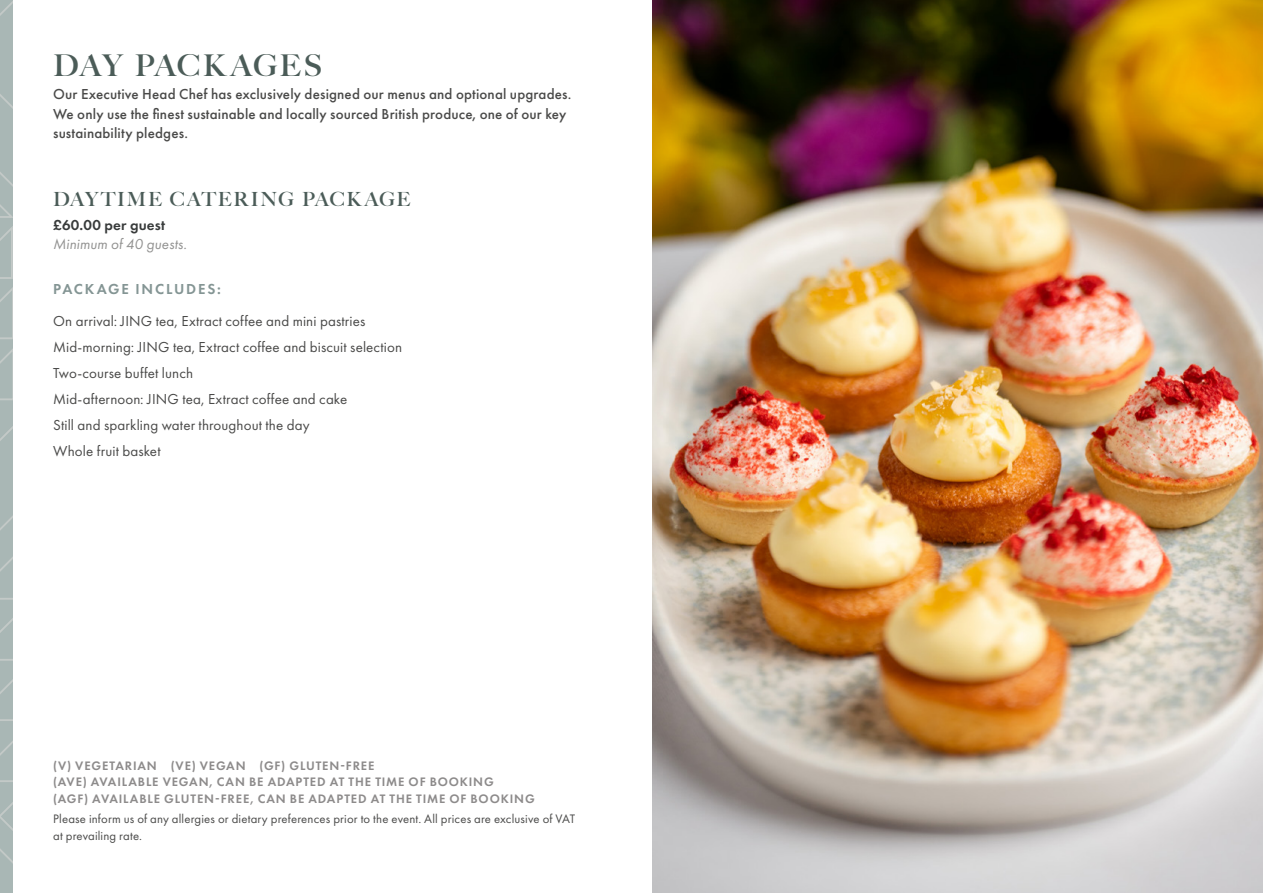
<style>
.page{position:relative;width:1263px;height:893px;background:#fff}
.page>*{position:absolute;margin:0;border:0;box-sizing:border-box;transform-origin:0 0}
.Lv1_Page_Heading{font:700 30px "Big Caslon FB";letter-spacing:.05em;color:#4b5c58}
.Lv1_Subheading{font:700 19.5px "Big Caslon FB";letter-spacing:.085em;color:#4b5c58}
.Body_Copy_1_space_after{font:15px "Futura PT";letter-spacing:.01em;color:#4a4a49}
.Intro_body_copy{font:500 15px/19.5px "Futura PT";letter-spacing:.01em;color:#4a4a49}
.Body_Copy{font:italic 15px/19.5px "Futura PT";letter-spacing:.005em;color:#929291}
.Lv2_Subheading_large_space_before{font:600 15px "Futura PT";letter-spacing:.12em;color:#849594}
.Body_Copy-2{font:15px "Futura PT";letter-spacing:.01em;color:#4a4a49}
.Fine_print{font:600 12.75px/16.5px "Futura PT";letter-spacing:.065em;color:#8d8b8b}
.Fine_print-2{font:12.75px/16.5px "Futura PT";letter-spacing:.015em;color:#4a4a49}
.s1{font-weight:600;font-style:normal;color:#383b3b}
</style>
<div class="page">
<svg style="left:0;top:0;width:13px;height:893px"></svg>
<img style="left:653px;top:0;width:610px;height:893px">
<p class="Lv1_Page_Heading" style="left:53px;top:47px;width:270px">DAY PACK AGES</p>
<p class="Intro_body_copy" style="left:53px;top:85px;width:520px">Our Executive Head Chef has exclusively designed our menus and optional upgrades.<br>We only use the finest sustainable and locally sourced British produce, one of our key sustainability pledges.</p>
<p class="Lv1_Subheading" style="left:53px;top:188px;width:359px">DAYTIME CATERING PACKAGE</p>
<p class="Body_Copy" style="left:53px;top:215px;width:135px"><span class="s1">£60.00 per guest<br></span>Minimum of 40 guests.</p>
<p class="Lv2_Subheading_large_space_before" style="left:53px;top:280px;width:169px">PACKAGE INCLUDES:</p>
<p class="Body_Copy_1_space_after" style="left:53px;top:313px;width:314px">On arrival: JING tea, Extract coffee and mini pastries</p>
<p class="Body_Copy_1_space_after" style="left:53px;top:338px;width:350px">Mid-morning: JING tea, Extract coffee and biscuit selection</p>
<p class="Body_Copy_1_space_after" style="left:53px;top:364px;width:142px">Two-course buffet lunch</p>
<p class="Body_Copy_1_space_after" style="left:53px;top:390px;width:296px">Mid-afternoon: JING tea, Extract coffee and cake</p>
<p class="Body_Copy_1_space_after" style="left:53px;top:416px;width:258px">Still and sparkling water throughout the day</p>
<p class="Body_Copy-2" style="left:53px;top:442px;width:109px">Whole fruit basket</p>
<p class="Fine_print" style="left:53px;top:757px;width:483px">(V) VEGETARIAN (VE) VEGAN (GF) GLUTEN-FREE<br>(AVE) AVAILABLE VEGAN, CAN BE ADAPTED AT THE TIME OF BOOKING<br>(AGF) AVAILABLE GLUTEN-FREE, CAN BE ADAPTED AT THE TIME OF BOOKING</p>
<p class="Fine_print-2" style="left:53px;top:811px;width:524px">Please inform us of any allergies or dietary preferences prior to the event. All prices are exclusive of VAT at prevailing rate.</p>
</div>
